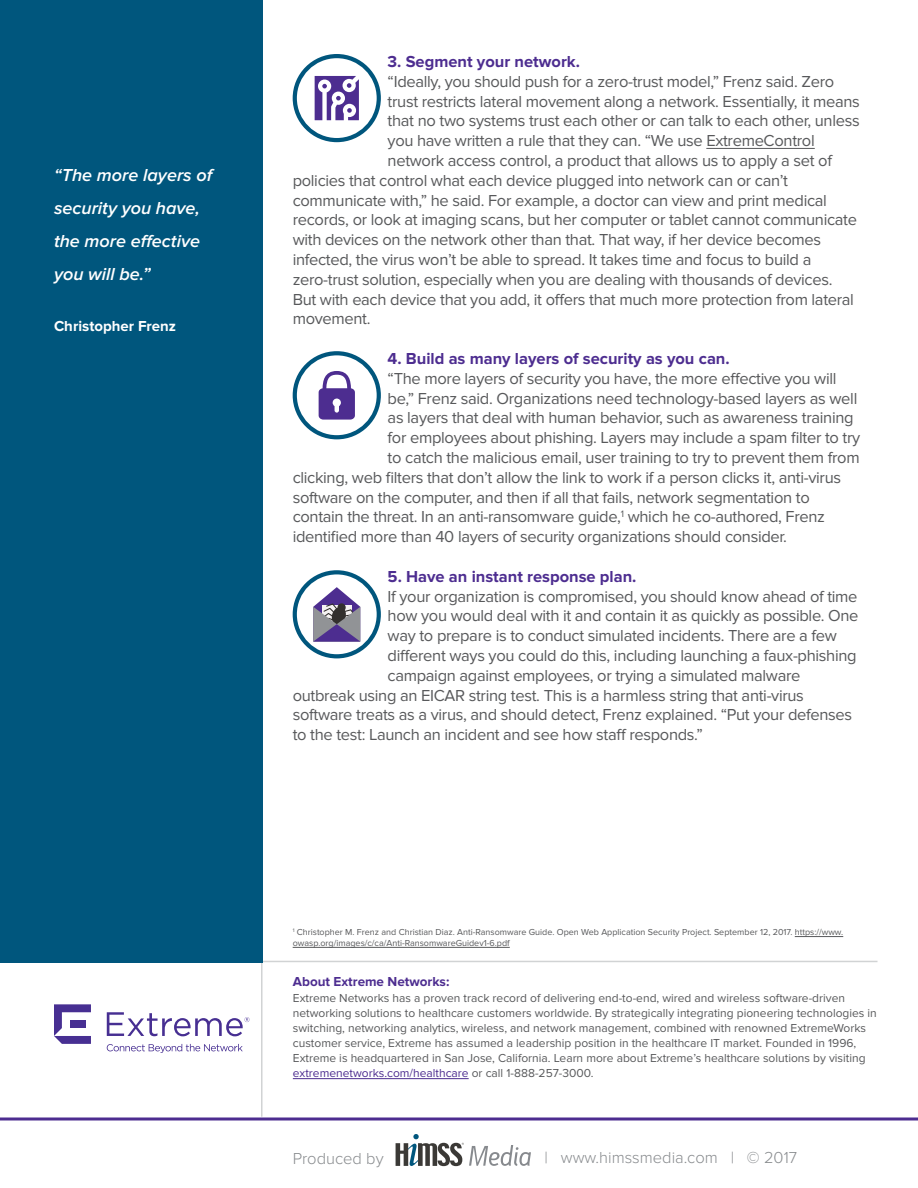
<style>
.page{position:relative;width:918px;height:1188px;background:#fff}
.page>*{position:absolute;margin:0;border:0;box-sizing:border-box;transform-origin:0 0}
.t1{font:italic 600 18px/33px "Proxima Nova";color:#fff}
.t2{font:16.5px "Proxima Nova";letter-spacing:-.02em;color:#58595b}
.t3{font:700 16.5px "Proxima Nova";color:#4d2d90}
.t4{font:300 16.5px "Proxima Nova";color:#888b8e}
.t5{font:700 15px "Proxima Nova";color:#fff}
.t6{font:700 13.5px "Proxima Nova";color:#4d2d90}
.t7{font:12px/15px "Proxima Nova";color:#58595b}
.t8{font:9px/10.8px "Proxima Nova";color:#58595b}
.s1{color:#4d2d90}
</style>
<div class="page">
<hr style="left:0;top:1118px;width:918px;height:2px;background:#4d2d90">
<svg style="left:396px;top:1134px;width:135px;height:32px"></svg>
<hr style="left:706px;top:148px;width:109px;height:1px;background:#58595b">
<hr style="left:262px;top:961px;width:616px;height:1px;background:#d1d3d4">
<hr style="left:293px;top:1078px;width:176px;height:1px;background:#4d2d90">
<hr style="left:261px;top:960px;width:2px;height:157px;background:#d1d3d4">
<svg style="left:54px;top:1004px;width:37px;height:40px"></svg>
<svg style="left:107px;top:1012px;width:142px;height:24px"></svg>
<svg style="left:107px;top:1044px;width:136px;height:9px"></svg>
<div style="left:0;top:0;width:262px;height:962px;background:#00567d"></div>
<hr style="left:795px;top:936px;width:48px;height:1px;background:#58595b">
<hr style="left:293px;top:947px;width:217px;height:1px;background:#58595b">
<svg style="left:293px;top:54px;width:88px;height:88px"></svg>
<svg style="left:293px;top:351px;width:88px;height:88px"></svg>
<svg style="left:293px;top:570px;width:88px;height:88px"></svg>
<p class="t1" style="left:54px;top:158px;width:160px">“The more layers of security you have, the more effective you will be.”</p>
<p class="t5" style="left:54px;top:317px;width:124px">Christopher Frenz</p>
<p class="t3" style="left:388px;top:52px;width:194px">3. Segment your network.</p>
<p class="t2" style="left:388px;top:72px;width:448px">“Ideally, you should push for a zero-trust model,” Frenz said. Zero</p>
<p class="t2" style="left:388px;top:92px;width:474px">trust restricts lateral movement along a network. Essentially, it means</p>
<p class="t2" style="left:388px;top:111px;width:474px">that no two systems trust each other or can talk to each other, unless</p>
<p class="t2" style="left:388px;top:131px;width:429px">you have written a rule that they can. “We use ExtremeControl</p>
<p class="t2" style="left:388px;top:151px;width:446px">network access control, a product that allows us to apply a set of</p>
<p class="t2" style="left:293px;top:171px;width:497px">policies that control what each device plugged into network can or can’t</p>
<p class="t2" style="left:293px;top:191px;width:536px">communicate with,” he said. For example, a doctor can view and print medical</p>
<p class="t2" style="left:293px;top:210px;width:566px">records, or look at imaging scans, but her computer or tablet cannot communicate</p>
<p class="t2" style="left:293px;top:230px;width:530px">with devices on the network other than that. That way, if her device becomes</p>
<p class="t2" style="left:293px;top:250px;width:520px">infected, the virus won’t be able to spread. It takes time and focus to build a</p>
<p class="t2" style="left:293px;top:270px;width:541px">zero-trust solution, especially when you are dealing with thousands of devices.</p>
<p class="t2" style="left:293px;top:290px;width:563px">But with each device that you add, it offers that much more protection from lateral</p>
<p class="t2" style="left:293px;top:309px;width:79px">movement.</p>
<p class="t3" style="left:388px;top:349px;width:344px">4. Build as many layers of security as you can.</p>
<p class="t2" style="left:388px;top:369px;width:450px">“The more layers of security you have, the more effective you will</p>
<p class="t2" style="left:388px;top:389px;width:471px">be,” Frenz said. Organizations need technology-based layers as well</p>
<p class="t2" style="left:388px;top:408px;width:467px">as layers that deal with human behavior, such as awareness training</p>
<p class="t2" style="left:388px;top:428px;width:474px">for employees about phishing. Layers may include a spam filter to try</p>
<p class="t2" style="left:388px;top:448px;width:474px">to catch the malicious email, user training to try to prevent them from</p>
<p class="t2" style="left:293px;top:468px;width:550px">clicking, web filters that don’t allow the link to work if a person clicks it, anti-virus</p>
<p class="t2" style="left:293px;top:488px;width:519px">software on the computer, and then if all that fails, network segmentation to</p>
<p class="t2" style="left:293px;top:507px;width:534px">contain the threat. In an anti-ransomware guide,<sup>1</sup> which he co-authored, Frenz</p>
<p class="t2" style="left:293px;top:527px;width:496px">identified more than 40 layers of security organizations should consider.</p>
<p class="t3" style="left:388px;top:567px;width:250px">5. Have an instant response plan.</p>
<p class="t2" style="left:388px;top:587px;width:471px">If your organization is compromised, you should know ahead of time</p>
<p class="t2" style="left:388px;top:606px;width:472px">how you would deal with it and contain it as quickly as possible. One</p>
<p class="t2" style="left:388px;top:626px;width:451px">way to prepare is to conduct simulated incidents. There are a few</p>
<p class="t2" style="left:388px;top:646px;width:470px">different ways you could do this, including launching a faux-phishing</p>
<p class="t2" style="left:388px;top:666px;width:414px">campaign against employees, or trying a simulated malware</p>
<p class="t2" style="left:293px;top:686px;width:513px">outbreak using an EICAR string test. This is a harmless string that anti-virus</p>
<p class="t2" style="left:293px;top:705px;width:561px">software treats as a virus, and should detect, Frenz explained. “Put your defenses</p>
<p class="t2" style="left:293px;top:725px;width:412px">to the test: Launch an incident and see how staff responds.”</p>
<p class="t8" style="left:293px;top:927px;width:552px"><sup>1</sup> Christopher M. Frenz and Christian Diaz. Anti-Ransomware Guide. Open Web Application Security Project. September 12, 2017. https://www. owasp.org/images/c/ca/Anti-RansomwareGuidev1-6.pdf</p>
<p class="t6" style="left:293px;top:973px;width:158px">About Extreme Networks:</p>
<p class="t7" style="left:293px;top:991px;width:586px">Extreme Networks has a proven track record of delivering end-to-end, wired and wireless software-driven networking solutions to healthcare customers worldwide. By strategically integrating pioneering technologies in switching, networking analytics, wireless, and network management, combined with renowned ExtremeWorks customer service, Extreme has assumed a leadership position in the healthcare IT market. Founded in 1996, Extreme is headquartered in San Jose, California. Learn more about Extreme’s healthcare solutions by visiting <span class="s1">extremenetworks.com/healthcare</span> or call 1-888-257-3000.</p>
<p class="t4" style="left:293px;top:1149px;width:92px">Produced by</p>
<p class="t4" style="left:545px;top:1148px;width:254px">| www.himssmedia.com | © 2017</p>
</div>
